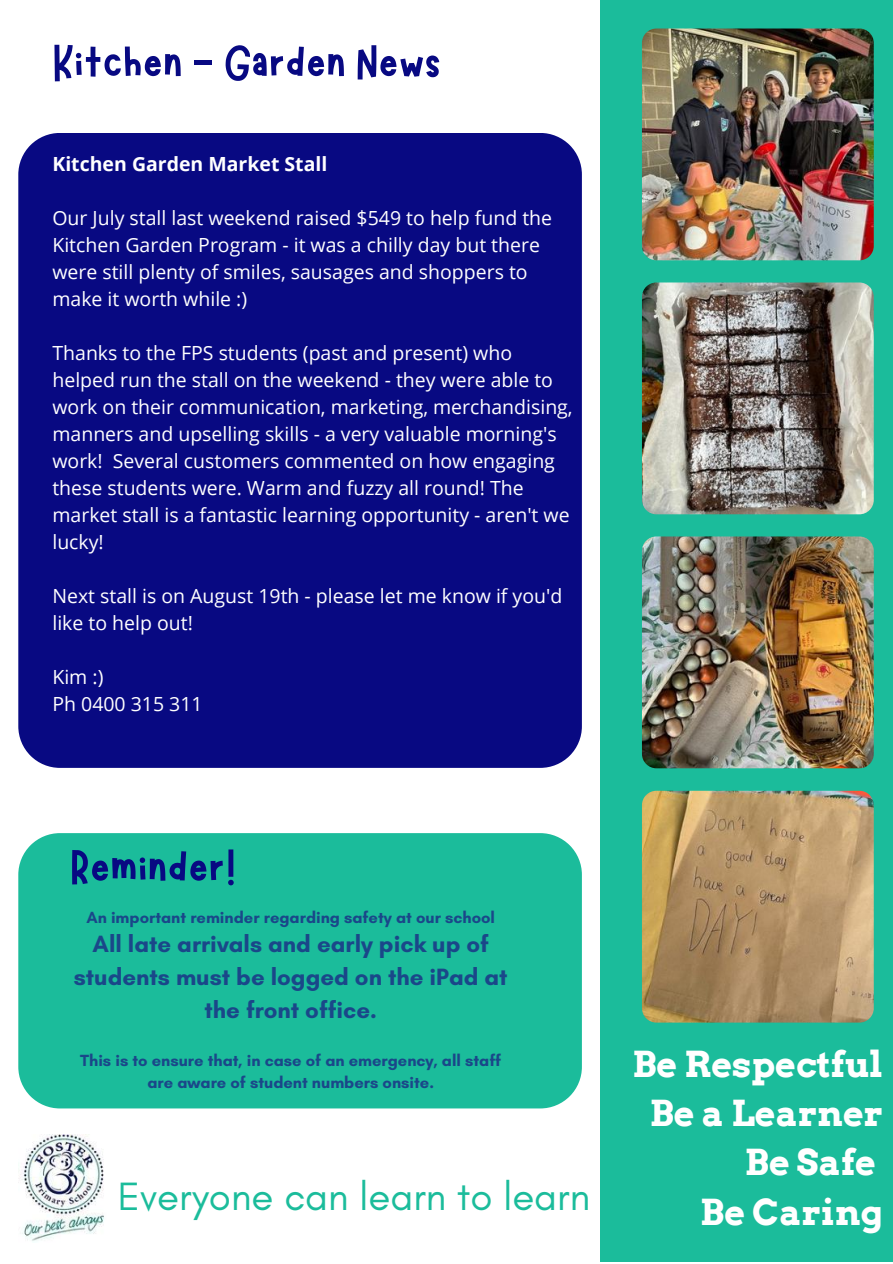
<style>
.page{position:relative;width:893px;height:1264px;background:#fff}
.page>*{position:absolute;margin:0;border:0;box-sizing:border-box;transform-origin:0 0}
.t1{font:51px "Marykate";color:#080982}
.t2{font:40.2px "Glacial Indifference";color:#1bbc9b}
.t3{font:700 35.85px/49.2px "Arvo";color:#fff;text-align:right}
.t4{font:700 24px/32.5px "Glacial Indifference";color:#1a4789;text-align:center}
.t5{font:19.5px/27px "Open Sans";color:#fff}
.t6{font:700 19.5px "Open Sans";color:#fff}
.t7{font:700 16.5px/22.5px "Glacial Indifference";color:#1a4789;text-align:center}
</style>
<div class="page">
<div style="left:600px;top:0;width:292px;height:1261px;background:#1bbc9b"></div>
<img style="left:642px;top:282px;width:231px;height:232px;border-radius:14px">
<img style="left:642px;top:536px;width:231px;height:232px;border-radius:14px">
<div style="left:18px;top:133px;width:564px;height:634px;background:#080982"></div>
<div style="left:18px;top:833px;width:564px;height:275px;background:#1bbc9b"></div>
<img style="left:642px;top:28px;width:231px;height:232px;border-radius:14px">
<img style="left:18px;top:1134px;width:86px;height:107px">
<img style="left:642px;top:790px;width:231px;height:232px;border-radius:14px">
<h1 class="t1" style="left:52px;top:30px;width:390px">Kitchen - Garden News</h1>
<p class="t6" style="left:52px;top:150px;width:276px">Kitchen Garden Market Stall</p>
<p class="t5" style="left:52px;top:204px;width:501px">Our July stall last weekend raised $549 to help fund the Kitchen Garden Program - it was a chilly day but there were still plenty of smiles, sausages and shoppers to make it worth while :)</p>
<p class="t5" style="left:52px;top:339px;width:522px">Thanks to the FPS students (past and present) who helped run the stall on the weekend - they were able to work on their communication, marketing, merchandising, manners and upselling skills - a very valuable morning's work! Several customers commented on how engaging these students were. Warm and fuzzy all round! The market stall is a fantastic learning opportunity - aren't we lucky!</p>
<p class="t5" style="left:52px;top:582px;width:511px">Next stall is on August 19th - please let me know if you'd like to help out!</p>
<p class="t5" style="left:52px;top:663px;width:152px">Kim :)<br>Ph 0400 315 311</p>
<h1 class="t1" style="left:70px;top:834px;width:167px">Reminder!</h1>
<p class="t7" style="left:86px;top:906px;width:410px">An important reminder regarding safety at our school</p>
<p class="t4" style="left:74px;top:927px;width:435px">All late arrivals and early pick up of students must be logged on the iPad at the front office.</p>
<p class="t7" style="left:80px;top:1048px;width:422px">This is to ensure that, in case of an emergency, all staff are aware of student numbers onsite.</p>
<h2 class="t2" style="left:118px;top:1172px;width:474px">Everyone can learn to learn</h2>
<h3 class="t3" style="left:632px;top:1039px;width:252px">Be Respectful<br>Be a Learner<br>Be Safe<br>Be Caring</h3>
</div>
